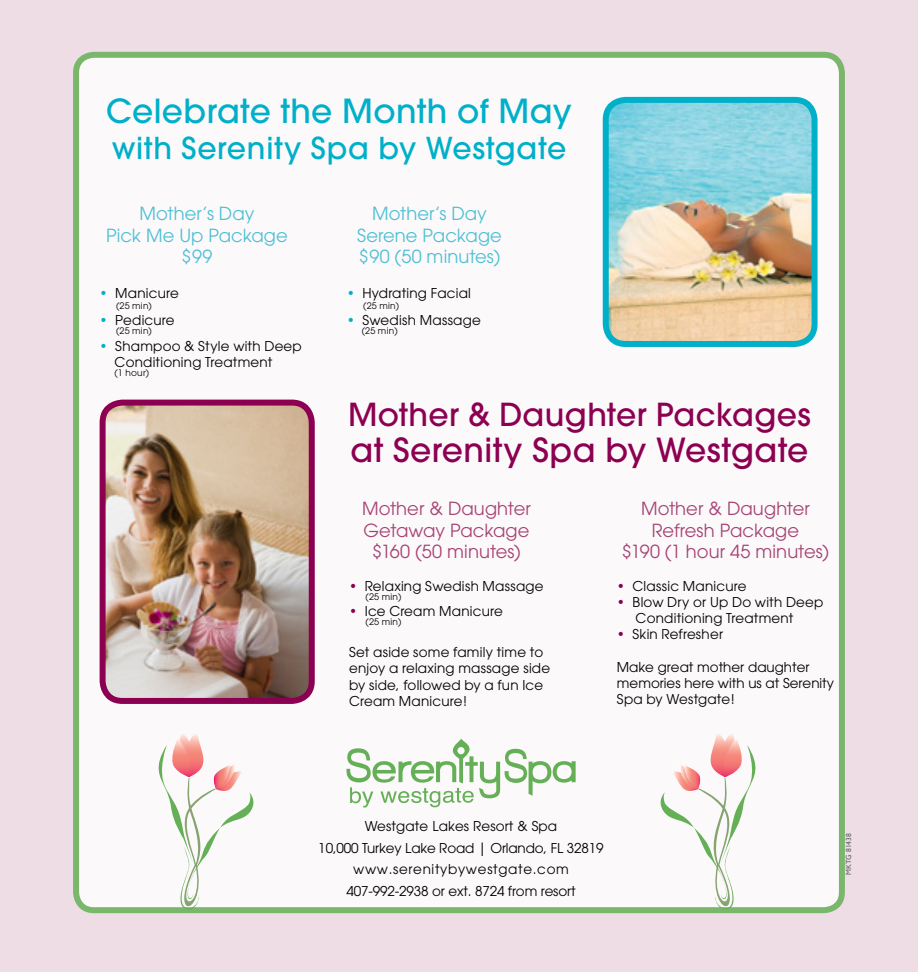
<style>
.page{position:relative;width:918px;height:972px;background:#efdde5}
.page>*{position:absolute;margin:0;border:0;box-sizing:border-box;transform-origin:0 0}
.t1{font:500 33px "Avant Garde";letter-spacing:.015em;color:#8c0052}
.t2{font:500 33px "Avant Garde";letter-spacing:.01em;color:#00b0c8}
.t3{font:500 31.5px "Avant Garde";letter-spacing:.01em;color:#8c0052}
.t4{font:500 30px "Avant Garde";letter-spacing:.025em;color:#00b0c8}
.t5{font:18px/21.6px "Avant Garde";letter-spacing:.005em;color:#a54373;text-align:center}
.t6{font:18px/21.6px "Avant Garde";letter-spacing:.005em;color:#4dc0d3;text-align:center}
.t7{font:13.5px/16.2px "Avant Garde";letter-spacing:.015em;color:#000}
.t8{font:13.5px/21.8px "Avant Garde";letter-spacing:-.01em;color:#000;text-align:center}
.t9{font:9px "Avant Garde";letter-spacing:.035em;color:#000}
.t10{font:7.5px "Gill Sans";color:#636466}
.s1{color:#00b0c8}
.s2{color:#8c0052}
</style>
<div class="page">
<div style="left:76px;top:55px;width:766px;height:855px;background:#fff;border-radius:18px"></div>
<div style="left:73px;top:52px;width:772px;height:861px;border:6px solid #65b056;border-radius:18px"></div>
<img style="left:103px;top:403px;width:205px;height:294px">
<div style="left:100px;top:400px;width:215px;height:304px;border:6px solid #8c0052;border-radius:20px"></div>
<img style="left:610px;top:104px;width:201px;height:236px">
<div style="left:603px;top:97px;width:215px;height:250px;border:6px solid #00b0c8;border-radius:20px"></div>
<svg style="left:346px;top:739px;width:230px;height:69px"></svg>
<svg style="left:656px;top:733px;width:105px;height:178px"></svg>
<svg style="left:153px;top:733px;width:105px;height:178px"></svg>
<h1 class="t2" style="left:106px;top:91px;width:467px">Celebrate the Month of May</h1>
<h3 class="t4" style="left:112px;top:130px;width:456px">with Serenity Spa by Westgate</h3>
<h3 class="t6" style="left:106px;top:203px;width:183px">Mother’s Day<br>Pick Me Up Package $99</h3>
<p class="t7" style="left:100px;top:285px;width:81px"><span class="s1">•</span> Manicure</p>
<p class="t9" style="left:116px;top:301px;width:37px">(25 min)</p>
<p class="t7" style="left:100px;top:312px;width:77px"><span class="s1">•</span> Pedicure</p>
<p class="t9" style="left:116px;top:326px;width:37px">(25 min)</p>
<p class="t7" style="left:115px;top:338px;width:189px;text-indent:-15px"><span class="s1">•</span> Shampoo &amp; Style with Deep<br>Conditioning Treatment</p>
<p class="t9" style="left:115px;top:367px;width:36px">(1 hour)</p>
<h3 class="t6" style="left:357px;top:203px;width:146px">Mother’s Day<br>Serene Package $90 (50 minutes)</h3>
<p class="t7" style="left:347px;top:285px;width:126px"><span class="s1">•</span> Hydrating Facial</p>
<p class="t9" style="left:363px;top:300px;width:37px">(25 min)</p>
<p class="t7" style="left:347px;top:312px;width:136px"><span class="s1">•</span> Swedish Massage</p>
<p class="t9" style="left:362px;top:325px;width:37px">(25 min)</p>
<h2 class="t3" style="left:348px;top:395px;width:464px">Mother &amp; Daughter Packages</h2>
<h1 class="t1" style="left:350px;top:429px;width:459px">at Serenity Spa by Westgate</h1>
<h3 class="t5" style="left:362px;top:498px;width:170px">Mother &amp; Daughter<br>Getaway Package $160 (50 minutes)</h3>
<p class="t7" style="left:349px;top:577px;width:196px"><span class="s2">•</span> Relaxing Swedish Massage</p>
<p class="t9" style="left:366px;top:591px;width:37px">(25 min)</p>
<p class="t7" style="left:349px;top:603px;width:155px"><span class="s2">•</span> Ice Cream Manicure</p>
<p class="t9" style="left:366px;top:616px;width:37px">(25 min)</p>
<p class="t7" style="left:349px;top:644px;width:203px">Set aside some family time to enjoy a relaxing massage side by side, followed by a fun Ice<br>Cream Manicure!</p>
<h3 class="t5" style="left:622px;top:498px;width:209px">Mother &amp; Daughter<br>Refresh Package<br>$190 (1 hour 45 minutes)</h3>
<p class="t7" style="left:617px;top:577px;width:131px"><span class="s2">•</span> Classic Manicure</p>
<p class="t7" style="left:636px;top:594px;width:189px;text-indent:-19px"><span class="s2">•</span> Blow Dry or Up Do with Deep<br>Conditioning Treatment</p>
<p class="t7" style="left:617px;top:626px;width:108px"><span class="s2">•</span> Skin Refresher</p>
<p class="t7" style="left:617px;top:658px;width:219px">Make great mother daughter memories here with us at Serenity<br>Spa by Westgate!</p>
<p class="t8" style="left:318px;top:815px;width:287px">Westgate Lakes Resort &amp; Spa<br>10,000 Turkey Lake Road | Orlando, FL 32819 www.serenitybywestgate.com 407-992-2938 or ext. 8724 from resort</p>
<p class="t10" style="left:844px;top:875px;width:43px;rotate:-90deg">MKTG 81438</p>
</div>
